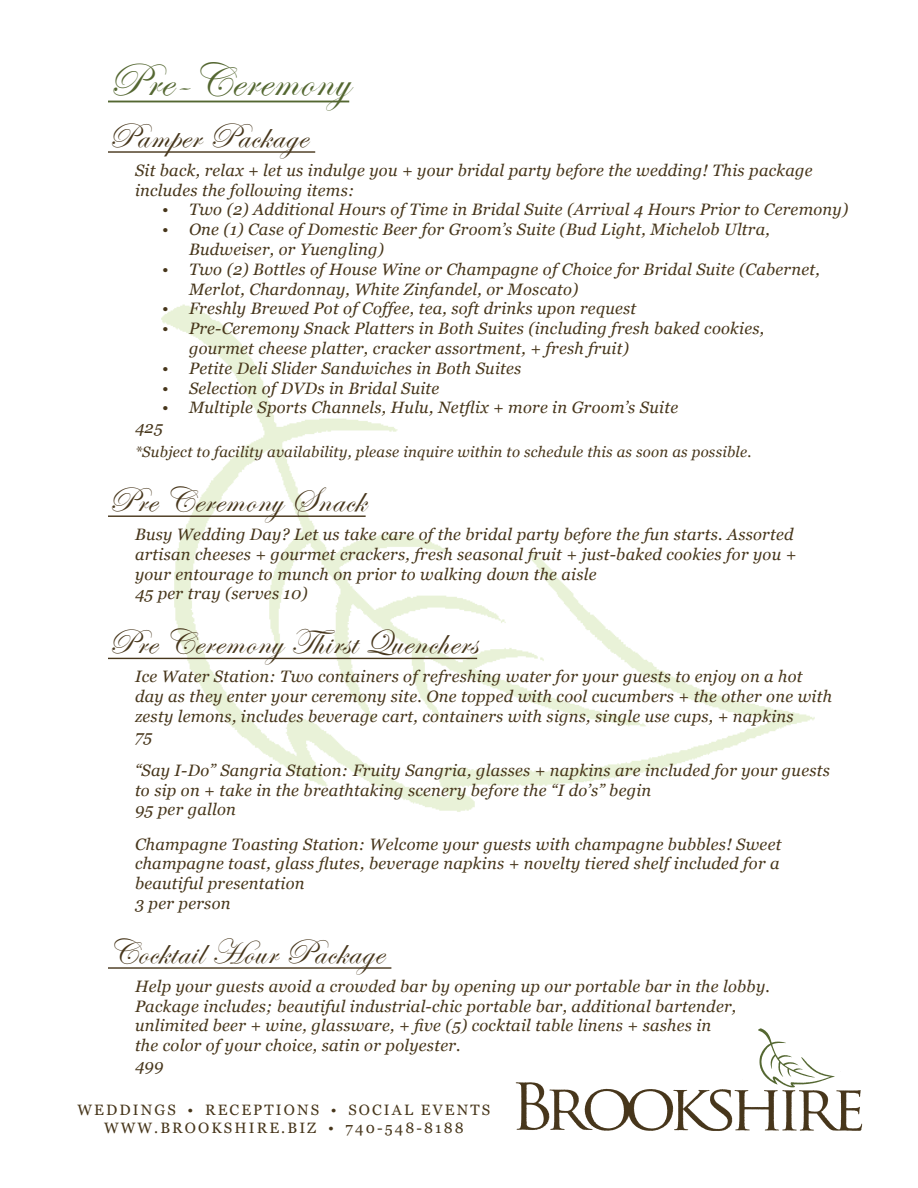
<style>
.page{position:relative;width:918px;height:1188px;background:#fff}
.page>*{position:absolute;margin:0;border:0;box-sizing:border-box;transform-origin:0 0}
.t1{font:48px "Edwardian Script ITC";letter-spacing:.025em;color:#546731}
.t2{font:36px "Edwardian Script ITC";letter-spacing:.025em;color:#47361b}
.t3{font:italic 16.5px/19.8px "Georgia";letter-spacing:.015em;color:#47361b}
.t4{font:italic 15px "Georgia";letter-spacing:.015em;color:#47361b}
.t5{font:15px/18px "Georgia";letter-spacing:.14em;color:#47361b;text-align:center}
</style>
<div class="page">
<img style="left:111px;top:304px;width:704px;height:508px">
<img style="left:515px;top:1082px;width:348px;height:49px">
<img style="left:752px;top:1028px;width:86px;height:61px">
<hr style="left:108px;top:101px;width:241px;height:1px;background:#546731">
<hr style="left:108px;top:151px;width:207px;height:2px;background:#47361b">
<hr style="left:108px;top:516px;width:258px;height:1px;background:#47361b">
<hr style="left:108px;top:658px;width:369px;height:1px;background:#47361b">
<hr style="left:108px;top:967px;width:283px;height:2px;background:#47361b">
<p class="t1" style="left:108px;top:54px;width:243px">Pre-Ceremony</p>
<p class="t2" style="left:108px;top:116px;width:201px">Pamper Package</p>
<p class="t3" style="left:135px;top:160px;width:679px">Sit back, relax + let us indulge you + your bridal party before the wedding! This package includes the following items:</p>
<p class="t3" style="left:162px;top:200px;width:688px">• Two (2) Additional Hours of Time in Bridal Suite (Arrival 4 Hours Prior to Ceremony)</p>
<p class="t3" style="left:189px;top:220px;width:583px;text-indent:-27px">• One (1) Case of Domestic Beer for Groom’s Suite (Bud Light, Michelob Ultra,<br>Budweiser, or Yuengling)</p>
<p class="t3" style="left:189px;top:259px;width:632px;text-indent:-27px">• Two (2) Bottles of House Wine or Champagne of Choice for Bridal Suite (Cabernet,<br>Merlot, Chardonnay, White Zinfandel, or Moscato)</p>
<p class="t3" style="left:162px;top:299px;width:476px">• Freshly Brewed Pot of Coffee, tea, soft drinks upon request</p>
<p class="t3" style="left:189px;top:319px;width:577px;text-indent:-27px">• Pre-Ceremony Snack Platters in Both Suites (including fresh baked cookies, gourmet cheese platter, cracker assortment, + fresh fruit)</p>
<p class="t3" style="left:162px;top:358px;width:361px">• Petite Deli Slider Sandwiches in Both Suites</p>
<p class="t3" style="left:162px;top:378px;width:279px">• Selection of DVDs in Bridal Suite</p>
<p class="t3" style="left:162px;top:398px;width:518px">• Multiple Sports Channels, Hulu, Netflix + more in Groom’s Suite</p>
<p class="t3" style="left:135px;top:418px;width:29px">425</p>
<p class="t4" style="left:135px;top:442px;width:618px">*Subject to facility availability, please inquire within to schedule this as soon as possible.</p>
<p class="t2" style="left:108px;top:480px;width:259px">Pre Ceremony Snack</p>
<p class="t3" style="left:135px;top:524px;width:663px">Busy Wedding Day? Let us take care of the bridal party before the fun starts. Assorted artisan cheeses + gourmet crackers, fresh seasonal fruit + just-baked cookies for you + your entourage to munch on prior to walking down the aisle</p>
<p class="t3" style="left:135px;top:584px;width:174px">45 per tray (serves 10)</p>
<p class="t2" style="left:108px;top:623px;width:371px">Pre Ceremony Thirst Quenchers</p>
<p class="t3" style="left:135px;top:667px;width:699px">Ice Water Station: Two containers of refreshing water for your guests to enjoy on a hot day as they enter your ceremony site. One topped with cool cucumbers + the other one with zesty lemons, includes beverage cart, containers with signs, single use cups, + napkins</p>
<p class="t3" style="left:135px;top:726px;width:19px">75</p>
<p class="t3" style="left:135px;top:760px;width:696px">“Say I-Do” Sangria Station: Fruity Sangria, glasses + napkins are included for your guests to sip on + take in the breathtaking scenery before the “I do’s” begin</p>
<p class="t3" style="left:135px;top:800px;width:103px">95 per gallon</p>
<p class="t3" style="left:135px;top:834px;width:648px;text-align:justify">Champagne Toasting Station: Welcome your guests with champagne bubbles! Sweet champagne toast, glass flutes, beverage napkins + novelty tiered shelf included for a beautiful presentation</p>
<p class="t3" style="left:135px;top:893px;width:97px">3 per person</p>
<p class="t2" style="left:108px;top:932px;width:277px">Cocktail Hour Package</p>
<p class="t3" style="left:135px;top:976px;width:637px">Help your guests avoid a crowded bar by opening up our portable bar in the lobby.</p>
<p class="t3" style="left:135px;top:996px;width:603px">Package includes; beautiful industrial-chic portable bar, additional bartender, unlimited beer + wine, glassware, + five (5) cocktail table linens + sashes in</p>
<p class="t3" style="left:135px;top:1036px;width:327px">the color of your choice, satin or polyester.</p>
<p class="t3" style="left:135px;top:1055px;width:30px">499</p>
<p class="t5" style="left:78px;top:1101px;width:414px">WEDDINGS • RECEPTIONS • SOCIAL EVENTS<br>WWW.BROOKSHIRE.BIZ • 740-548-8188</p>
</div>
